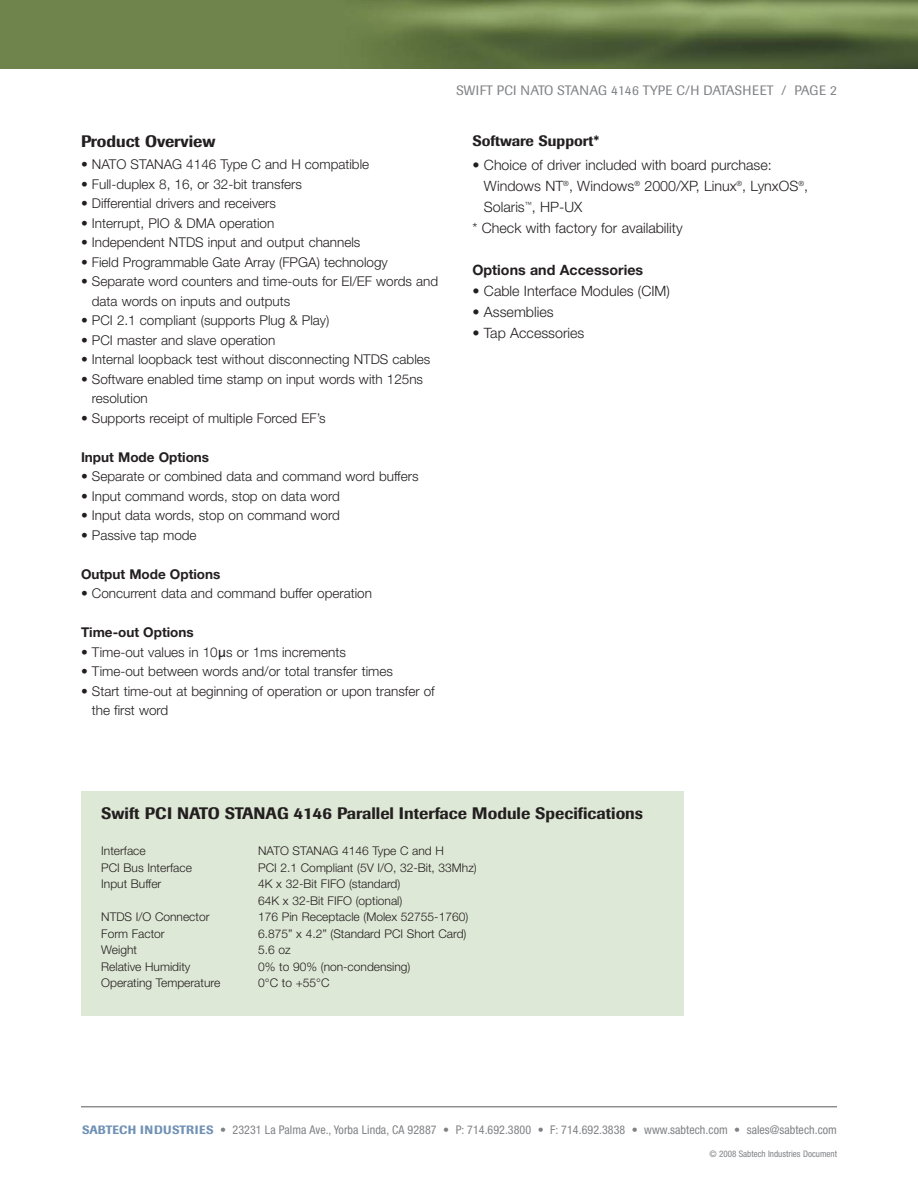
<style>
.page{position:relative;width:918px;height:1188px;background:#fff}
.page>*{position:absolute;margin:0;border:0;box-sizing:border-box;transform-origin:0 0}
.t1{font:500 16.5px "Imago";color:#231f20}
.t2{font:500 15px "Imago";color:#231f20}
.t3{font:300 14.25px "Helvetica Neue";color:#231f20}
.t4{font:700 14.25px "Helvetica Neue";color:#231f20}
.t5{font:300 13.5px/19.5px "Helvetica Neue";color:#231f20}
.t6{font:700 13.5px "Helvetica Neue";color:#231f20}
.t7{font:13.5px "Imago";letter-spacing:.02em;color:#808285}
.t8{font:300 12px/16.5px "Helvetica Neue";color:#231f20}
.t9{font:condensed 12px "Helvetica Neue";letter-spacing:.005em;color:#808285}
.t10{font:condensed 9px "Helvetica Neue";color:#808285}
.s1{font-family:"Lucida Grande";font-weight:400}
.s2{font-family:"Imago";font-weight:500;font-stretch:normal;color:#6f91b5}
</style>
<div class="page">
<hr style="left:81px;top:1106px;width:756px;height:1px;background:#58595b">
<img style="left:0;top:0;width:918px;height:69px">
<div style="left:81px;top:791px;width:602px;height:224px;background:#dee8d6"></div>
<p class="t1" style="left:81px;top:135px;width:136px">Product Overview</p>
<p class="t5" style="left:81px;top:156px;width:290px">• NATO STANAG 4146 Type C and H compatible</p>
<p class="t5" style="left:81px;top:175px;width:222px">• Full-duplex 8, 16, or 32-bit transfers</p>
<p class="t5" style="left:81px;top:195px;width:197px">• Differential drivers and receivers</p>
<p class="t5" style="left:81px;top:214px;width:195px">• Interrupt, PIO &amp; DMA operation</p>
<p class="t5" style="left:81px;top:234px;width:281px">• Independent NTDS input and output channels</p>
<p class="t5" style="left:81px;top:253px;width:308px">• Field Programmable Gate Array (FPGA) technology</p>
<p class="t5" style="left:92px;top:273px;width:348px;text-indent:-11px">• Separate word counters and time-outs for EI/EF words and data words on inputs and outputs</p>
<p class="t5" style="left:81px;top:312px;width:250px">• PCI 2.1 compliant (supports Plug &amp; Play)</p>
<p class="t5" style="left:81px;top:331px;width:196px">• PCI master and slave operation</p>
<p class="t5" style="left:81px;top:351px;width:351px">• Internal loopback test without disconnecting NTDS cables</p>
<p class="t5" style="left:92px;top:370px;width:333px;text-indent:-11px">• Software enabled time stamp on input words with 125ns resolution</p>
<p class="t5" style="left:81px;top:409px;width:246px">• Supports receipt of multiple Forced EF’s</p>
<p class="t6" style="left:81px;top:452px;width:130px">Input Mode Options</p>
<p class="t5" style="left:81px;top:468px;width:339px">• Separate or combined data and command word buffers</p>
<p class="t5" style="left:81px;top:487px;width:260px">• Input command words, stop on data word</p>
<p class="t5" style="left:81px;top:507px;width:260px">• Input data words, stop on command word</p>
<p class="t5" style="left:81px;top:526px;width:117px">• Passive tap mode</p>
<p class="t6" style="left:81px;top:569px;width:141px">Output Mode Options</p>
<p class="t5" style="left:81px;top:585px;width:293px">• Concurrent data and command buffer operation</p>
<p class="t6" style="left:81px;top:628px;width:114px">Time-out Options</p>
<p class="t5" style="left:81px;top:643px;width:266px">• Time-out values in 10<span class="s1">µ</span>s or 1ms increments</p>
<p class="t5" style="left:81px;top:663px;width:313px">• Time-out between words and/or total transfer times</p>
<p class="t5" style="left:92px;top:682px;width:344px;text-indent:-11px">• Start time-out at beginning of operation or upon transfer of the first word</p>
<p class="t7" style="left:456px;top:85px;width:382px">SWIFT PCI NATO STANAG 4146 TYPE C/H DATASHEET / PAGE 2</p>
<p class="t2" style="left:472px;top:135px;width:128px">Software Support*</p>
<p class="t3" style="left:472px;top:159px;width:301px">• Choice of driver included with board purchase:</p>
<p class="t3" style="left:484px;top:180px;width:326px">Windows NT<sup>®</sup>, Windows<sup>®</sup> 2000/XP, Linux<sup>®</sup>, LynxOS<sup>®</sup>,</p>
<p class="t3" style="left:484px;top:201px;width:100px">Solaris<sup>™</sup>, HP-UX</p>
<p class="t3" style="left:473px;top:222px;width:212px">* Check with factory for availability</p>
<p class="t4" style="left:473px;top:264px;width:172px">Options and Accessories</p>
<p class="t3" style="left:473px;top:285px;width:199px">• Cable Interface Modules (CIM)</p>
<p class="t3" style="left:473px;top:306px;width:83px">• Assemblies</p>
<p class="t3" style="left:473px;top:327px;width:113px">• Tap Accessories</p>
<p class="t1" style="left:101px;top:808px;width:543px">Swift PCI NATO STANAG 4146 Parallel Interface Module Specifications</p>
<p class="t8" style="left:101px;top:844px;width:46px">Interface</p>
<p class="t8" style="left:258px;top:844px;width:187px">NATO STANAG 4146 Type C and H</p>
<p class="t8" style="left:101px;top:861px;width:92px">PCI Bus Interface</p>
<p class="t8" style="left:258px;top:861px;width:220px">PCI 2.1 Compliant (5V I/O, 32-Bit, 33Mhz)</p>
<p class="t8" style="left:101px;top:877px;width:62px">Input Buffer</p>
<p class="t8" style="left:258px;top:877px;width:146px">4K x 32-Bit FIFO (standard)<br>64K x 32-Bit FIFO (optional)</p>
<p class="t8" style="left:101px;top:910px;width:110px">NTDS I/O Connector</p>
<p class="t8" style="left:258px;top:910px;width:212px">176 Pin Receptacle (Molex 52755-1760)</p>
<p class="t8" style="left:101px;top:927px;width:65px">Form Factor</p>
<p class="t8" style="left:258px;top:927px;width:210px">6.875” x 4.2” (Standard PCI Short Card)</p>
<p class="t8" style="left:101px;top:943px;width:37px">Weight</p>
<p class="t8" style="left:258px;top:943px;width:34px">5.6 oz</p>
<p class="t8" style="left:101px;top:960px;width:91px">Relative Humidity</p>
<p class="t8" style="left:258px;top:960px;width:154px">0% to 90% (non-condensing)</p>
<p class="t8" style="left:101px;top:976px;width:121px">Operating Temperature</p>
<p class="t8" style="left:258px;top:976px;width:73px">0°C to +55°C</p>
<p class="t9" style="left:82px;top:1126px;width:756px"><span class="s2">SABTECH INDUSTRIES</span> • 23231 La Palma Ave., Yorba Linda, CA 92887 • P: 714.692.3800 • F: 714.692.3838 • www.sabtech.com • sales@sabtech.com</p>
<p class="t10" style="left:710px;top:1150px;width:129px">© 2008 Sabtech Industries Document</p>
</div>
